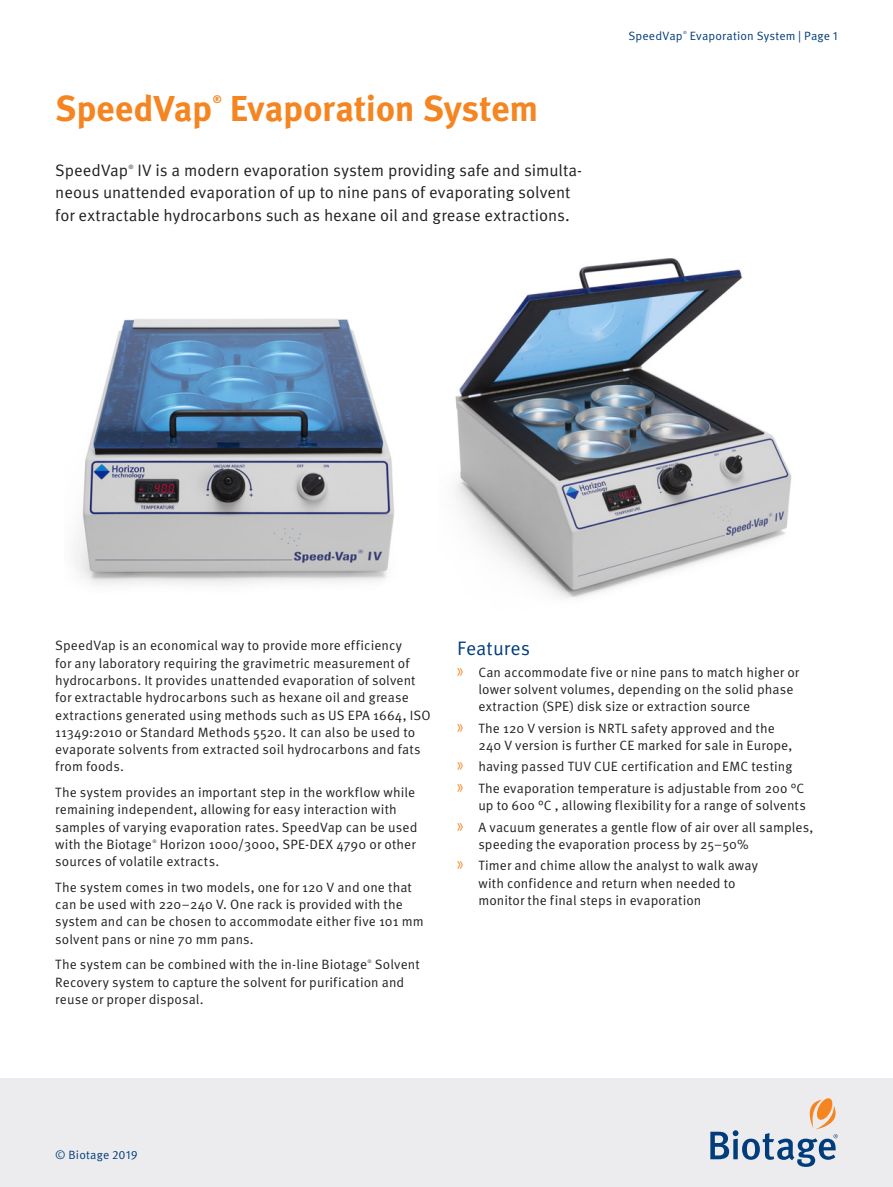
<style>
.page{position:relative;width:893px;height:1187px;background:#fff}
.page>*{position:absolute;margin:0;border:0;box-sizing:border-box;transform-origin:0 0}
.Heading_1{font:700 36px "Meta OT";letter-spacing:-.01em;color:#f58520}
.Heading_2{font:19.5px "Meta OT Norm";letter-spacing:.01em;color:#013c7b}
.Preamble{font:16.5px/22.5px "Meta OT Norm";color:#231f20}
.Body{font:13.5px/17.2px "Meta OT Norm";letter-spacing:.01em;color:#231f20}
.t1{font:12px "Meta OT Norm";letter-spacing:.015em;color:#013c7b}
.Heading_1-2{font:700 10.8px "Meta OT";color:#f58520}
.Preamble-2{font:6px "Meta OT Norm";color:#231f20}
.Body-2{font:4.8px "Meta OT Norm";color:#231f20}
.t2{font:4.35px "Meta OT Norm";color:#013c7b}
.s1{font-family:"Myriad Pro";font-size:20.25px;color:#f58520}
</style>
<div class="page">
<img style="left:74px;top:318px;width:320px;height:267px">
<img style="left:455px;top:258px;width:337px;height:340px">
<div style="left:0;top:1078px;width:893px;height:108px;background:#ececee"></div>
<svg style="left:710px;top:1098px;width:128px;height:68px"></svg>
<p class="Heading_1" style="left:55px;top:87px;width:159px">SpeedVap</p>
<p class="Heading_1-2" style="left:213px;top:93px;width:11px">®</p>
<p class="Heading_1" style="left:230px;top:87px;width:310px">Evaporation System</p>
<p class="Preamble" style="left:55px;top:159px;width:528px;text-indent:82px">IV is a modern evaporation system providing safe and simulta&shy;neous unattended evaporation of up to nine pans of evaporating solvent for extractable hydrocarbons such as hexane oil and grease extractions.</p>
<p class="Preamble" style="left:55px;top:159px;width:75px">SpeedVap</p>
<p class="Preamble-2" style="left:129px;top:163px;width:7px">®</p>
<p class="t1" style="left:628px;top:29px;width:56px">SpeedVap</p>
<p class="t2" style="left:683px;top:30px;width:5px">®</p>
<p class="t1" style="left:690px;top:29px;width:149px">Evaporation System | Page 1</p>
<p class="Body" style="left:55px;top:637px;width:377px">SpeedVap is an economical way to provide more efficiency<br>for any laboratory requiring the gravimetric measurement of hydrocarbons. It provides unattended evaporation of solvent for extractable hydrocarbons such as hexane oil and grease extractions generated using methods such as US EPA 1664, ISO 11349:2010 or Standard Methods 5520. It can also be used to evaporate solvents from extracted soil hydrocarbons and fats from foods.</p>
<p class="Body" style="left:55px;top:784px;width:364px">The system provides an important step in the workflow while remaining independent, allowing for easy interaction with samples of varying evaporation rates. SpeedVap can be used with the Biotage</p>
<p class="Body" style="left:55px;top:835px;width:362px;text-indent:104px">Horizon 1000/3000, SPE-DEX 4790 or other sources of volatile extracts.</p>
<p class="Body" style="left:55px;top:878px;width:370px">The system comes in two models, one for 120 V and one that can be used with 220–240 V. One rack is provided with the system and can be chosen to accommodate either five 101 mm solvent pans or nine 70 mm pans.</p>
<p class="Body" style="left:55px;top:956px;width:313px">The system can be combined with the in-line Biotage</p>
<p class="Body-2" style="left:367px;top:958px;width:6px">®</p>
<p class="Body-2" style="left:152px;top:838px;width:6px">®</p>
<p class="Body" style="left:55px;top:956px;width:366px;text-indent:320px">Solvent<br>Recovery system to capture the solvent for purification and reuse or proper disposal.</p>
<p class="Heading_2" style="left:457px;top:637px;width:75px">Features</p>
<p class="Body" style="left:478px;top:663px;width:322px;text-indent:-21px"><span class="s1">»</span> Can accommodate five or nine pans to match higher or lower solvent volumes, depending on the solid phase extraction (SPE) disk size or extraction source</p>
<p class="Body" style="left:478px;top:719px;width:316px;text-indent:-21px"><span class="s1">»</span> The 120 V version is NRTL safety approved and the<br>240 V version is further CE marked for sale in Europe,</p>
<p class="Body" style="left:457px;top:758px;width:337px"><span class="s1">»</span> having passed TUV CUE certification and EMC testing</p>
<p class="Body" style="left:457px;top:779px;width:350px;text-align:right"><span class="s1">»</span> The evaporation temperature is adjustable from 20o °C up to 60o °C , allowing flexibility for a range of solvents</p>
<p class="Body" style="left:478px;top:818px;width:336px;text-indent:-21px"><span class="s1">»</span> A vacuum generates a gentle flow of air over all samples, speeding the evaporation process by 25–50%</p>
<p class="Body" style="left:478px;top:857px;width:281px;text-indent:-21px"><span class="s1">»</span> Timer and chime allow the analyst to walk away with confidence and return when needed to monitor the final steps in evaporation</p>
<p class="t1" style="left:55px;top:1148px;width:84px">© Biotage 2019</p>
</div>
